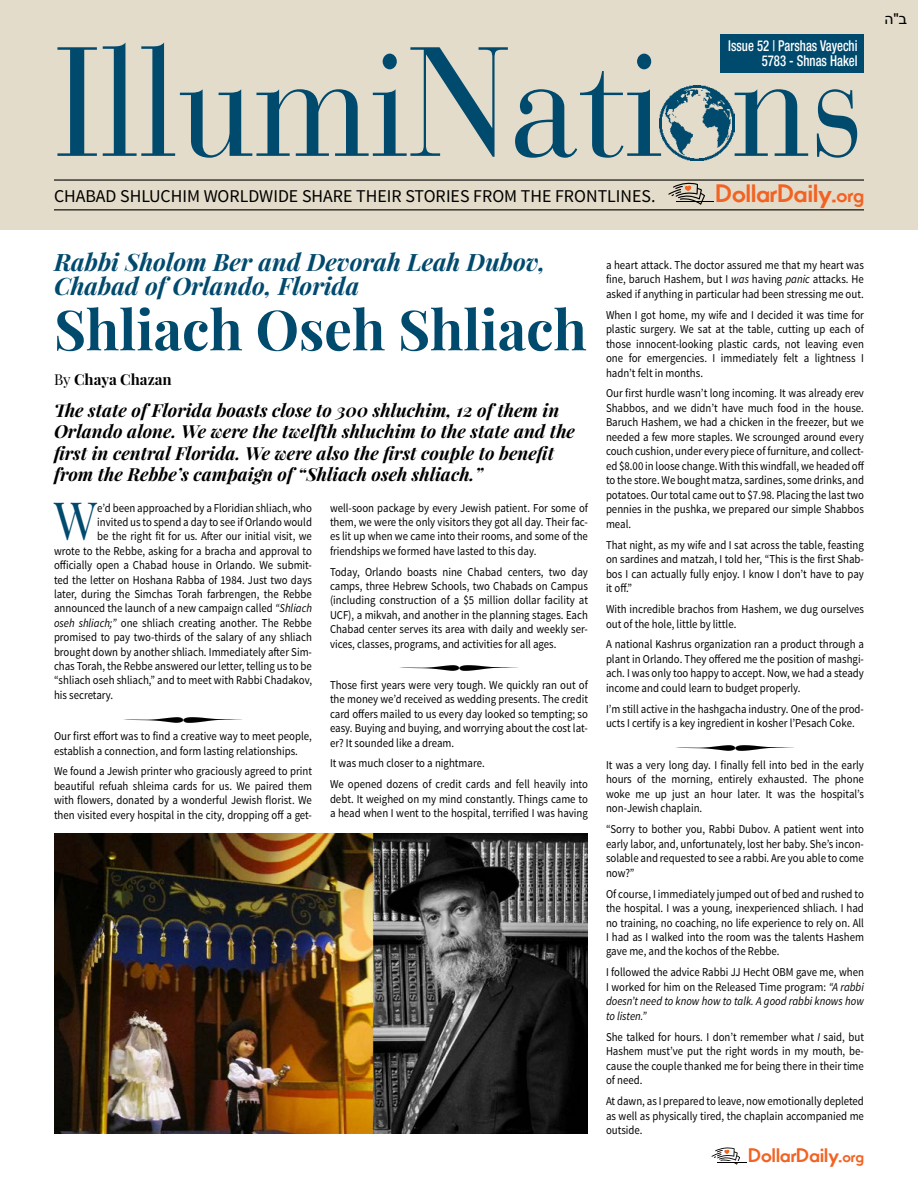
<style>
.page{position:relative;width:918px;height:1188px;background:#fff}
.page>*{position:absolute;margin:0;border:0;box-sizing:border-box;transform-origin:0 0}
.t1{font:154.2px "Bauer Bodoni Std";color:#004a6e;scale:.9 1}
.t2{font:700 55.5px "Playfair Display";color:#004a6e}
.t3{font:52.65px "Playfair Display";color:#004a6e;scale:.9 1}
.t4{font:italic 700 24px/24px "Playfair Display";color:#004a6e}
.t5{font:700 24px "Movement";letter-spacing:-.005em;color:#f26323}
.t6{font:700 18.6px "Movement";letter-spacing:-.005em;color:#f26323}
.Intro{font:italic 700 18px/21.6px "Playfair Display";color:#000}
.t7{font:18px "Source Sans Pro";color:#000}
.t8{font:500 condensed 15px/15px "Helvetica Neue LT Std";color:#fff;text-align:right;scale:.85 1}
.t9{font:700 15px "Playfair Display";color:#000}
.t10{font:15px "Arial";color:#000}
.t11{font:12px/14.5px "Source Sans Pro";color:#000;text-align:justify;scale:.9 1}
.s1{color:#e4dcca}
.s2{font-size:19.05px}
.s3{font-weight:400}
.s4{font-style:italic}
.s5{font-size:14.85px}
</style>
<div class="page">
<div style="left:0;top:0;width:918px;height:230px;background:#e4dcca"></div>
<hr style="left:54px;top:179px;width:810px;height:2px;background:#000">
<hr style="left:54px;top:209px;width:810px;height:1px;background:#000">
<div style="left:720px;top:34px;width:144px;height:38px;background:#004a6e"></div>
<svg style="left:668px;top:183px;width:37px;height:22px"></svg>
<hr style="left:676px;top:201px;width:37px;height:1px;background:#000">
<img style="left:660px;top:85px;width:75px;height:76px">
<svg style="left:712px;top:1147px;width:28px;height:18px"></svg>
<hr style="left:717px;top:1161px;width:30px;height:1px;background:#fff">
<hr style="left:717px;top:1162px;width:30px;height:1px;background:#000">
<img style="left:54px;top:834px;width:534px;height:300px">
<p class="t8" style="left:728px;top:38px;width:154px">Issue 52 | Parshas Vayechi<br>5783 - Shnas Hakel</p>
<p class="t1" style="left:54px;top:11px;width:902px">IllumiNati<span class="s1">o</span>ns</p>
<p class="t7" style="left:54px;top:185px;width:603px">CHABAD SHLUCHIM WORLDWIDE SHARE THEIR STORIES FROM THE FRONTLINES.</p>
<p class="t5" style="left:716px;top:178px;width:150px">DollarDaily.<span class="s2">org</span></p>
<p class="t4" style="left:54px;top:249px;width:493px">Rabbi Sholom Ber and Devorah Leah Dubov,<br>Chabad of Orlando, Florida</p>
<p class="t2" style="left:54px;top:295px;width:534px">Shliach Oseh Shliach</p>
<p class="t9" style="left:54px;top:370px;width:119px"><span class="s3">By</span> Chaya Chazan</p>
<p class="Intro" style="left:54px;top:398px;width:523px">The state of Florida boasts close to 300 shluchim, 12 of them in Orlando alone. We were the twelfth shluchim to the state and the first in central Florida. We were also the first couple to benefit from the Rebbe’s campaign of “Shliach oseh shliach.”</p>
<p class="t3" style="left:54px;top:488px;width:49px">W</p>
<p class="t11" style="left:97px;top:501px;width:240px">e’d been approached by a Floridian shliach, who</p>
<p class="t11" style="left:97px;top:515px;width:240px">invited us to spend a day to see if Orlando would</p>
<p class="t11" style="left:97px;top:529px;width:240px">be the right fit for us. After our initial visit, we</p>
<p class="t11" style="left:54px;top:544px;width:288px">wrote to the Rebbe, asking for a bracha and approval to</p>
<p class="t11" style="left:54px;top:558px;width:288px">officially open a Chabad house in Orlando. We submit-</p>
<p class="t11" style="left:54px;top:573px;width:288px">ted the letter on Hoshana Rabba of 1984. Just two days</p>
<p class="t11" style="left:54px;top:587px;width:288px">later, during the Simchas Torah farbrengen, the Rebbe</p>
<p class="t11" style="left:54px;top:601px;width:288px">announced the launch of a new campaign called <span class="s4">“Shliach</span></p>
<p class="t11" style="left:54px;top:616px;width:288px"><span class="s4">oseh shliach;”</span> one shliach creating another. The Rebbe</p>
<p class="t11" style="left:54px;top:630px;width:288px">promised to pay two-thirds of the salary of any shliach</p>
<p class="t11" style="left:54px;top:645px;width:288px">brought down by another shliach. Immediately after Sim-</p>
<p class="t11" style="left:54px;top:659px;width:288px">chas Torah, the Rebbe answered our letter, telling us to be</p>
<p class="t11" style="left:54px;top:673px;width:288px">“shliach oseh shliach,” and to meet with Rabbi Chadakov,</p>
<p class="t11" style="left:54px;top:688px;width:67px">his secretary.</p>
<p class="t11" style="left:54px;top:729px;width:288px">Our first effort was to find a creative way to meet people, establish a connection, and form lasting relationships.</p>
<p class="t11" style="left:54px;top:764px;width:288px">We found a Jewish printer who graciously agreed to print</p>
<p class="t11" style="left:54px;top:779px;width:288px">beautiful refuah shleima cards for us. We paired them with flowers, donated by a wonderful Jewish florist. We then visited every hospital in the city, dropping off a get-</p>
<p class="t11" style="left:330px;top:501px;width:288px">well-soon package by every Jewish patient. For some of them, we were the only visitors they got all day. Their fac&shy;es lit up when we came into their rooms, and some of the friendships we formed have lasted to this day.</p>
<p class="t11" style="left:330px;top:565px;width:288px">Today, Orlando boasts nine Chabad centers, two day camps, three Hebrew Schools, two Chabads on Campus (including construction of a $5 million dollar facility at UCF), a mikvah, and another in the planning stages. Each Chabad center serves its area with daily and weekly ser&shy;vices, classes, programs, and activities for all ages.</p>
<p class="t11" style="left:330px;top:678px;width:288px">Those first years were very tough. We quickly ran out of the money we’d received as wedding presents. The credit card offers mailed to us every day looked so tempting; so</p>
<p class="t11" style="left:330px;top:721px;width:288px">easy. Buying and buying, and worrying about the cost lat&shy;er? It sounded like a dream.</p>
<p class="t11" style="left:330px;top:756px;width:173px">It was much closer to a nightmare.</p>
<p class="t11" style="left:330px;top:777px;width:288px">We opened dozens of credit cards and fell heavily into debt. It weighed on my mind constantly. Things came to a head when I went to the hospital, terrified I was having</p>
<p class="t11" style="left:606px;top:258px;width:288px">a heart attack. The doctor assured me that my heart was fine, baruch Hashem, but I <span class="s4">was</span> having <span class="s4">panic</span> attacks. He asked if anything in particular had been stressing me out.</p>
<p class="t11" style="left:606px;top:308px;width:288px">When I got home, my wife and I decided it was time for plastic surgery. We sat at the table, cutting up each of those innocent-looking plastic cards, not leaving even one for emergencies. I immediately felt a lightness I hadn’t felt in months.</p>
<p class="t11" style="left:606px;top:386px;width:289px">Our first hurdle wasn’t long incoming. It was already erev Shabbos, and we didn’t have much food in the house.<br>Baruch Hashem, we had a chicken in the freezer, but we needed a few more staples. We scrounged around every couch cushion, under every piece of furniture, and collect&shy;ed $8.00 in loose change. With this windfall, we headed off to the store. We bought matza, sardines, some drinks, and potatoes. Our total came out to $7.98. Placing the last two pennies in the pushka, we prepared our simple Shabbos meal.</p>
<p class="t11" style="left:606px;top:538px;width:288px">That night, as my wife and I sat across the table, feasting on sardines and matzah, I told her, “This is the first Shab&shy;bos I can actually fully enjoy. I know I don’t have to pay it off.”</p>
<p class="t11" style="left:606px;top:602px;width:288px">With incredible brachos from Hashem, we dug ourselves out of the hole, little by little.</p>
<p class="t11" style="left:606px;top:637px;width:288px">A national Kashrus organization ran a product through a plant in Orlando. They offered me the position of mashgi&shy;ach. I was only too happy to accept. Now, we had a steady income and could learn to budget properly.</p>
<p class="t11" style="left:606px;top:702px;width:288px">I’m still active in the hashgacha industry. One of the prod&shy;ucts I certify is a key ingredient in kosher l’Pesach Coke.</p>
<p class="t11" style="left:606px;top:758px;width:288px">It was a very long day. I finally fell into bed in the early hours of the morning, entirely exhausted. The phone woke me up just an hour later. It was the hospital’s</p>
<p class="t11" style="left:606px;top:801px;width:108px">non-Jewish chaplain.</p>
<p class="t11" style="left:606px;top:822px;width:288px">“Sorry to bother you, Rabbi Dubov. A patient went into early labor, and, unfortunately, lost her baby. She’s incon&shy;solable and requested to see a rabbi. Are you able to come now?”</p>
<p class="t11" style="left:606px;top:886px;width:288px">Of course, I immediately jumped out of bed and rushed to the hospital. I was a young, inexperienced shliach. I had no training, no coaching, no life experience to rely on. All I had as I walked into the room was the talents Hashem gave me, and the kochos of the Rebbe.</p>
<p class="t11" style="left:606px;top:965px;width:288px">I followed the advice Rabbi JJ Hecht OBM gave me, when I worked for him on the Released Time program: <span class="s4">“A rabbi doesn’t need to know how to talk. A good rabbi knows how to listen.”</span></p>
<p class="t11" style="left:606px;top:1030px;width:288px">She talked for hours. I don’t remember what <span class="s4">I</span> said, but Hashem must’ve put the right words in my mouth, be&shy;cause the couple thanked me for being there in their time of need.</p>
<p class="t11" style="left:606px;top:1094px;width:288px">At dawn, as I prepared to leave, now emotionally depleted as well as physically tired, the chaplain accompanied me outside.</p>
<p class="t6" style="left:749px;top:1144px;width:117px">DollarDaily.<span class="s5">org</span></p>
<p class="t10" style="left:884px;top:9px;width:24px">ה ב"</p>
</div>
